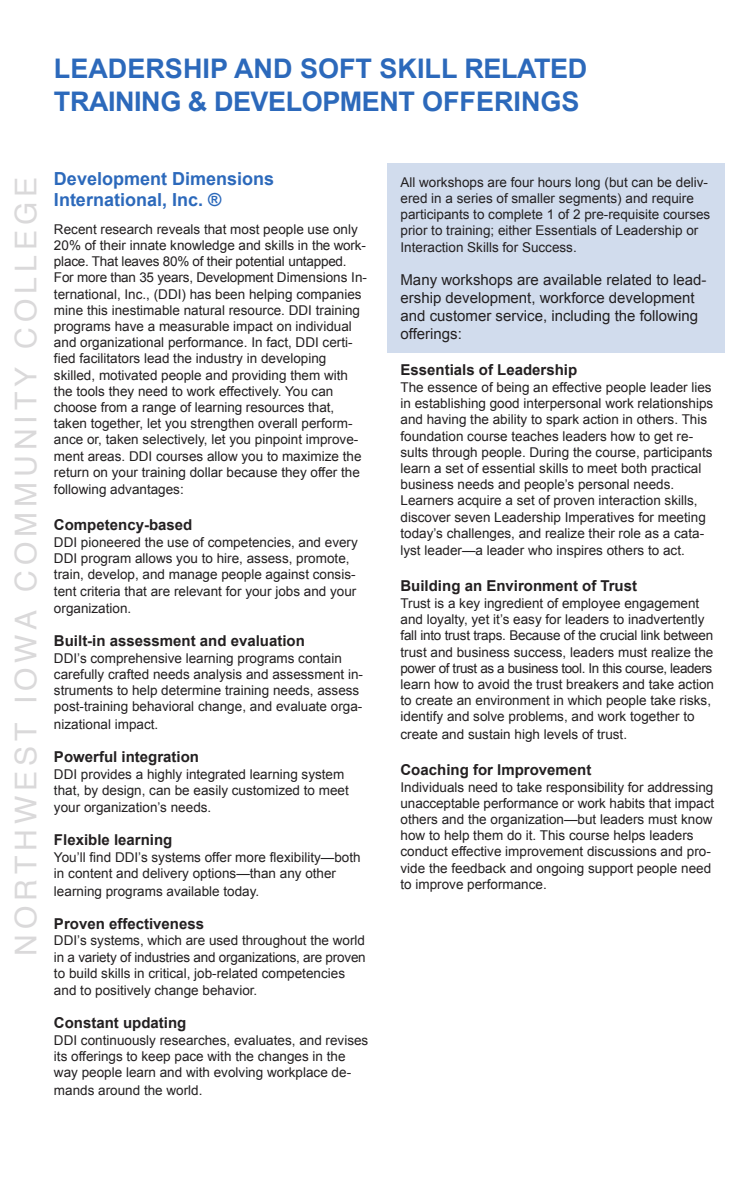
<style>
.page{position:relative;width:756px;height:1188px;background:#fff}
.page>*{position:absolute;margin:0;border:0;box-sizing:border-box;transform-origin:0 0}
.t1{font:30px "Helvetica";letter-spacing:.165em;color:#dad9da}
.t2{font:700 27px/32.4px "Arial";color:#2c69bb}
.t3{font:700 18px/21.6px "Arial";color:#2c69bb}
.t4{font:700 15px "Arial";color:#232021}
.t5{font:15px/18px "Arial";color:#232021}
.t6{font:13.5px/16.2px "Arial";color:#232021}
</style>
<div class="page">
<div style="left:387px;top:163px;width:338px;height:189px;background:#d1dced"></div>
<h2 class="t2" style="left:54px;top:53px;width:535px">LEADERSHIP AND SOFT SKILL RELATED<br>TRAINING &amp; DEVELOPMENT OFFERINGS</h2>
<h1 class="t1" style="left:14px;top:956px;width:780px;rotate:-90deg">NORTHWEST IOWA COMMUNITY COLLEGE</h1>
<h3 class="t3" style="left:54px;top:168px;width:222px">Development Dimensions<br>International, Inc. ®</h3>
<p class="t6" style="left:54px;top:221px;width:315px">Recent research reveals that most people use only 20% of their innate knowledge and skills in the work&shy;place. That leaves 80% of their potential untapped.<br>For more than 35 years, Development Dimensions In&shy;ternational, Inc., (DDI) has been helping companies mine this inestimable natural resource. DDI training programs have a measurable impact on individual and organizational performance. In fact, DDI certi&shy;fied facilitators lead the industry in developing skilled, motivated people and providing them with the tools they need to work effectively. You can choose from a range of learning resources that, taken together, let you strengthen overall perform&shy;ance or, taken selectively, let you pinpoint improve&shy;ment areas. DDI courses allow you to maximize the return on your training dollar because they offer the following advantages:</p>
<p class="t4" style="left:54px;top:517px;width:140px">Competency-based</p>
<p class="t6" style="left:54px;top:534px;width:305px">DDI pioneered the use of competencies, and every DDI program allows you to hire, assess, promote, train, develop, and manage people against consis&shy;tent criteria that are relevant for your jobs and your organization.</p>
<p class="t4" style="left:54px;top:632px;width:252px">Built-in assessment and evaluation</p>
<p class="t6" style="left:54px;top:650px;width:311px">DDI’s comprehensive learning programs contain carefully crafted needs analysis and assessment in&shy;struments to help determine training needs, assess post-training behavioral change, and evaluate orga&shy;nizational impact.</p>
<p class="t4" style="left:54px;top:748px;width:147px">Powerful integration</p>
<p class="t6" style="left:54px;top:766px;width:296px;line-height:16.8px">DDI provides a highly integrated learning system that, by design, can be easily customized to meet your organization’s needs.</p>
<p class="t4" style="left:54px;top:832px;width:120px">Flexible learning</p>
<p class="t6" style="left:54px;top:849px;width:308px;line-height:16.8px">You’ll find DDI’s systems offer more flexibility—both in content and delivery options—than any other learning programs available today.</p>
<p class="t4" style="left:54px;top:915px;width:152px">Proven effectiveness</p>
<p class="t6" style="left:54px;top:933px;width:313px">DDI’s systems, which are used throughout the world in a variety of industries and organizations, are proven to build skills in critical, job-related competencies and to positively change behavior.</p>
<p class="t4" style="left:54px;top:1015px;width:134px">Constant updating</p>
<p class="t6" style="left:54px;top:1032px;width:316px">DDI continuously researches, evaluates, and revises its offerings to keep pace with the changes in the way people learn and with evolving workplace de&shy;mands around the world.</p>
<p class="t6" style="left:400px;top:174px;width:311px">All workshops are four hours long (but can be deliv&shy;ered in a series of smaller segments) and require participants to complete 1 of 2 pre-requisite courses prior to training; either Essentials of Leadership or Interaction Skills for Success.</p>
<p class="t5" style="left:400px;top:271px;width:307px">Many workshops are available related to lead&shy;ership development, workforce development and customer service, including the following offerings:</p>
<p class="t4" style="left:400px;top:362px;width:178px">Essentials of Leadership</p>
<p class="t6" style="left:400px;top:379px;width:314px">The essence of being an effective people leader lies in establishing good interpersonal work relationships and having the ability to spark action in others. This foundation course teaches leaders how to get re&shy;sults through people. During the course, participants learn a set of essential skills to meet both practical business needs and people’s personal needs.<br>Learners acquire a set of proven interaction skills, discover seven Leadership Imperatives for meeting today’s challenges, and realize their role as a cata&shy;lyst leader—a leader who inspires others to act.</p>
<p class="t4" style="left:400px;top:578px;width:238px">Building an Environment of Trust</p>
<p class="t6" style="left:400px;top:595px;width:315px">Trust is a key ingredient of employee engagement and loyalty, yet it’s easy for leaders to inadvertently fall into trust traps. Because of the crucial link between trust and business success, leaders must realize the power of trust as a business tool. In this course, leaders learn how to avoid the trust breakers and take action to create an environment in which people take risks, identify and solve problems, and work together to create and sustain high levels of trust.</p>
<p class="t4" style="left:400px;top:761px;width:192px">Coaching for Improvement</p>
<p class="t6" style="left:400px;top:779px;width:315px">Individuals need to take responsibility for addressing unacceptable performance or work habits that impact others and the organization—but leaders must know how to help them do it. This course helps leaders conduct effective improvement discussions and pro&shy;vide the feedback and ongoing support people need to improve performance.</p>
</div>
